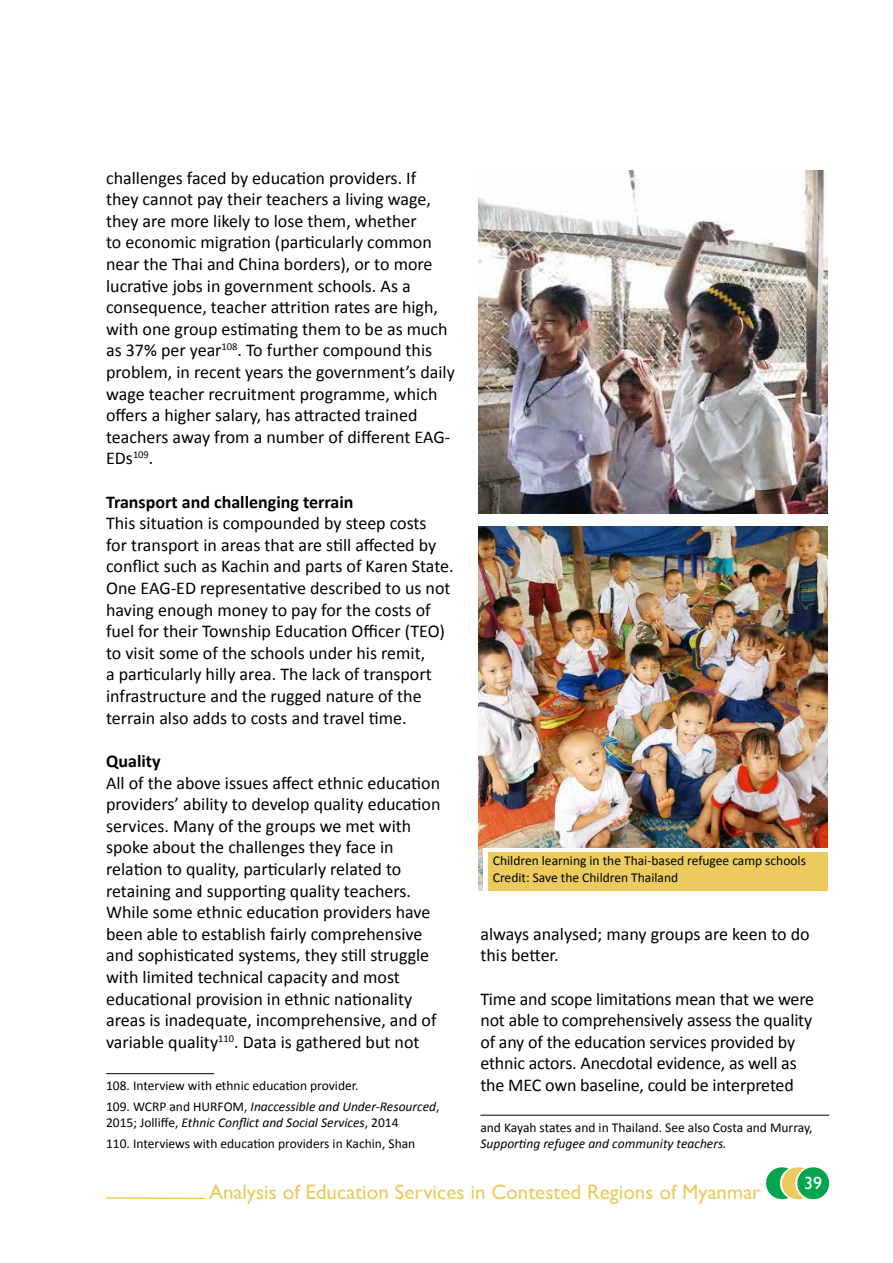
<style>
.page{position:relative;width:893px;height:1263px;background:#fff}
.page>*{position:absolute;margin:0;border:0;box-sizing:border-box;transform-origin:0 0}
.t1{font:21px "Gill Sans";color:#ebcb5d}
.t2{font:18px/21.6px "Calibri";color:#000}
.t3{font:700 18px "Calibri";color:#000}
.t4{font:18px "Gill Sans";color:#fff}
.t5{font:13.5px/20.7px "Calibri";color:#000}
.t6{font:italic 13.5px "Calibri";color:#000}
.s1{font-style:italic}
</style>
<div class="page">
<hr style="left:106px;top:1073px;width:108px;height:1px;background:#000">
<hr style="left:480px;top:1115px;width:349px;height:1px;background:#000">
<img style="left:478px;top:527px;width:349px;height:357px">
<div style="left:484px;top:848px;width:354px;height:48px;background:#fff"></div>
<div style="left:488px;top:853px;width:339px;height:38px;background:#ebcb5d"></div>
<img style="left:478px;top:170px;width:349px;height:343px">
<div style="left:766px;top:1167px;width:32px;height:32px;background:#05a54e;border-radius:50%"></div>
<svg style="left:780px;top:1167px;width:33px;height:33px"></svg>
<div style="left:782px;top:1167px;width:32px;height:32px;background:#ebcb5d;border-radius:50%"></div>
<svg style="left:795px;top:1167px;width:33px;height:33px"></svg>
<div style="left:797px;top:1167px;width:32px;height:32px;background:#05a54e;border-radius:50%"></div>
<svg style="left:106px;top:1197px;width:100px;height:3px"></svg>
<p class="t2" style="left:106px;top:166px;width:350px">challenges faced by education providers. If<br>they cannot pay their teachers a living wage, they are more likely to lose them, whether<br>to economic migration (particularly common near the Thai and China borders), or to more lucrative jobs in government schools. As a consequence, teacher attrition rates are high, with one group estimating them to be as much as 37% per year<sup>108</sup>. To further compound this problem, in recent years the government’s daily wage teacher recruitment programme, which offers a higher salary, has attracted trained teachers away from a number of different EAG-EDs<sup>109</sup>.</p>
<p class="t3" style="left:106px;top:490px;width:249px">Transport and challenging terrain</p>
<p class="t2" style="left:106px;top:512px;width:349px">This situation is compounded by steep costs<br>for transport in areas that are still affected by conflict such as Kachin and parts of Karen State.<br>One EAG-ED representative described to us not having enough money to pay for the costs of fuel for their Township Education Officer (TEO) to visit some of the schools under his remit,<br>a particularly hilly area. The lack of transport infrastructure and the rugged nature of the terrain also adds to costs and travel time.</p>
<p class="t3" style="left:106px;top:750px;width:56px">Quality</p>
<p class="t2" style="left:106px;top:771px;width:336px">All of the above issues affect ethnic education providers’ ability to develop quality education services. Many of the groups we met with spoke about the challenges they face in relation to quality, particularly related to retaining and supporting quality teachers.<br>While some ethnic education providers have been able to establish fairly comprehensive and sophisticated systems, they still struggle with limited technical capacity and most educational provision in ethnic nationality areas is inadequate, incomprehensive, and of variable quality<sup>110</sup>. Data is gathered but not</p>
<p class="t5" style="left:106px;top:1075px;width:335px">108. Interview with ethnic education provider.<br>109. WCRP and HURFOM, <span class="s1">Inaccessible and Under-Resourced</span>,</p>
<p class="t5" style="left:106px;top:1112px;width:311px">2015; Jolliffe, <span class="s1">Ethnic Conflict and Social Services</span>, 2014<br>110. Interviews with education providers in Kachin, Shan</p>
<p class="t5" style="left:493px;top:852px;width:315px;line-height:16.2px">Children learning in the Thai-based refugee camp schools<br>Credit: Save the Children Thailand</p>
<p class="t2" style="left:480px;top:922px;width:331px">always analysed; many groups are keen to do this better.</p>
<p class="t2" style="left:480px;top:987px;width:335px">Time and scope limitations mean that we were not able to comprehensively assess the quality of any of the education services provided by ethnic actors. Anecdotal evidence, as well as the MEC own baseline, could be interpreted</p>
<p class="t5" style="left:480px;top:1116px;width:334px">and Kayah states and in Thailand. See also Costa and Murray,</p>
<p class="t6" style="left:480px;top:1135px;width:248px">Supporting refugee and community teachers.</p>
<p class="t1" style="left:209px;top:1180px;width:553px">Analysis of Education Services in Contested Regions of Myanmar</p>
<p class="t4" style="left:804px;top:1173px;width:19px">39</p>
</div>
